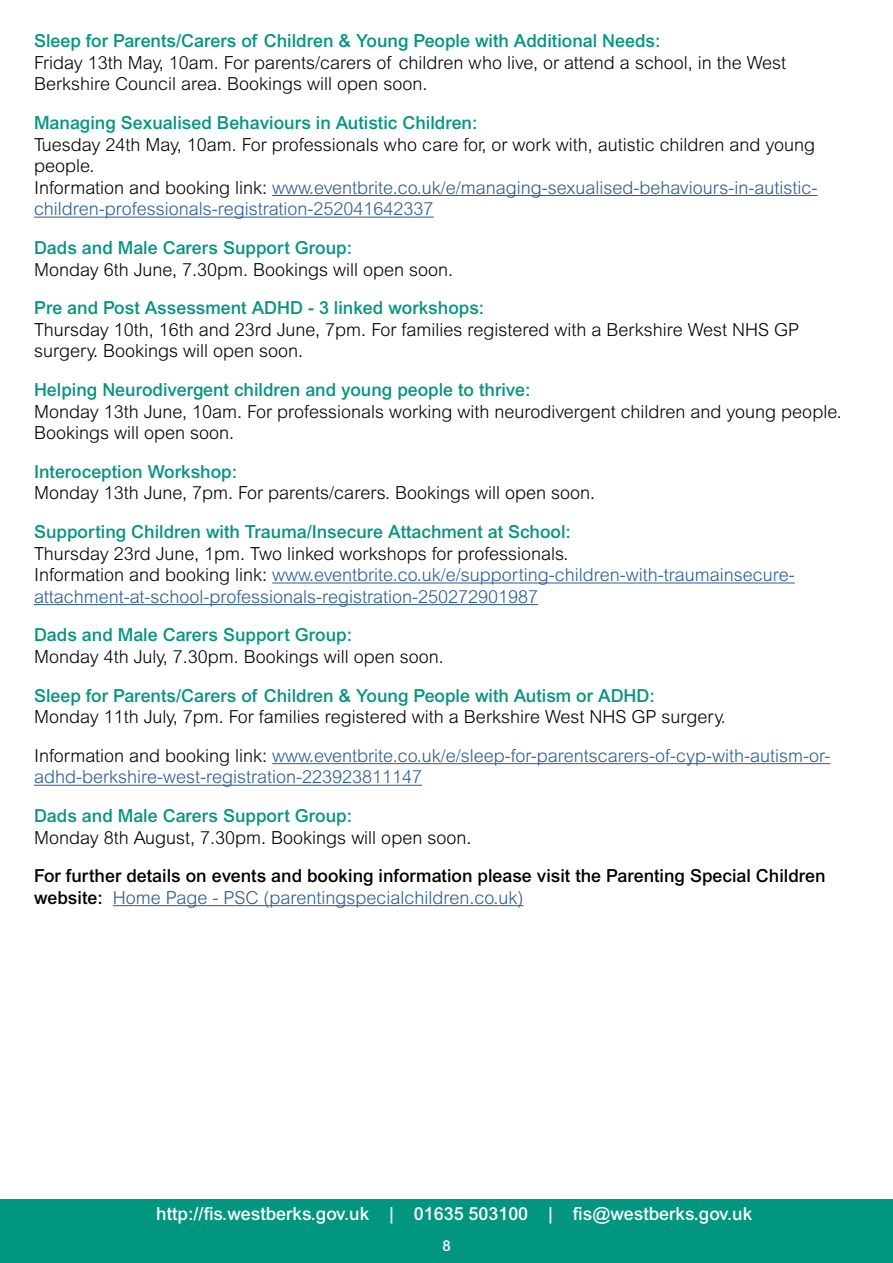
<style>
.page{position:relative;width:893px;height:1263px;background:#fff}
.page>*{position:absolute;margin:0;border:0;box-sizing:border-box;transform-origin:0 0}
.t1{font:300 18px/21.6px "Arial MT Std";color:#000}
.t2{font:500 18px "Arial MT Std";color:#00967f}
.t3{font:300 18px/21.6px "Arial MT Std";color:#275b9b}
.t4{font:500 18px/21.6px "Arial MT Std";color:#000}
.t5{font:500 18px "Arial MT Std";color:#fff}
.t6{font:500 15px "Arial MT Std";color:#fff}
.s1{color:#275b9b}
.s2{color:#000}
.s3{font-weight:300;color:#275b9b}
</style>
<div class="page">
<div style="left:0;top:1199px;width:893px;height:64px;background:#00967f"></div>
<hr style="left:272px;top:195px;width:545px;height:1px;background:#275b9b">
<hr style="left:34px;top:217px;width:400px;height:1px;background:#275b9b">
<hr style="left:272px;top:582px;width:523px;height:1px;background:#275b9b">
<hr style="left:34px;top:604px;width:504px;height:1px;background:#275b9b">
<hr style="left:272px;top:763px;width:558px;height:1px;background:#275b9b">
<hr style="left:34px;top:785px;width:388px;height:1px;background:#275b9b">
<hr style="left:113px;top:905px;width:410px;height:1px;background:#275b9b">
<p class="t2" style="left:34px;top:30px;width:628px">Sleep for Parents/Carers of Children &amp; Young People with Additional Needs:</p>
<p class="t1" style="left:34px;top:52px;width:754px">Friday 13th May, 10am. For parents/carers of children who live, or attend a school, in the West<br>Berkshire Council area. Bookings will open soon.</p>
<p class="t2" style="left:34px;top:112px;width:445px">Managing Sexualised Behaviours in Autistic Children:</p>
<p class="t1" style="left:34px;top:133px;width:785px">Tuesday 24th May, 10am. For professionals who care for, or work with, autistic children and young people.<br>Information and booking link: <span class="s1">www.eventbrite.co.uk/e/managing-sexualised-behaviours-in-autistic&shy;children-professionals-registration-252041642337</span></p>
<p class="t2" style="left:34px;top:237px;width:320px">Dads and Male Carers Support Group:</p>
<p class="t1" style="left:34px;top:258px;width:421px">Monday 6th June, 7.30pm. Bookings will open soon.</p>
<p class="t2" style="left:34px;top:297px;width:452px">Pre and Post Assessment ADHD - 3 linked workshops:</p>
<p class="t1" style="left:34px;top:319px;width:767px">Thursday 10th, 16th and 23rd June, 7pm. For families registered with a Berkshire West NHS GP surgery. Bookings will open soon.</p>
<p class="t2" style="left:34px;top:379px;width:498px">Helping Neurodivergent children and young people to thrive:</p>
<p class="t1" style="left:34px;top:400px;width:809px">Monday 13th June, 10am. For professionals working with neurodivergent children and young people.<br>Bookings will open soon.</p>
<p class="t2" style="left:34px;top:461px;width:205px">Interoception Workshop:</p>
<p class="t1" style="left:34px;top:482px;width:563px">Monday 13th June, 7pm. For parents/carers. Bookings will open soon.</p>
<p class="t2" style="left:34px;top:521px;width:539px">Supporting Children with Trauma/Insecure Attachment at School:</p>
<p class="t3" style="left:34px;top:542px;width:762px"><span class="s2">Thursday 23rd June, 1pm. Two linked workshops for professionals.<br>Information and booking link:</span> www.eventbrite.co.uk/e/supporting-children-with-traumainsecure&shy;attachment-at-school-professionals-registration-250272901987</p>
<p class="t2" style="left:34px;top:624px;width:320px">Dads and Male Carers Support Group:</p>
<p class="t1" style="left:34px;top:646px;width:411px">Monday 4th July, 7.30pm. Bookings will open soon.</p>
<p class="t2" style="left:34px;top:685px;width:622px">Sleep for Parents/Carers of Children &amp; Young People with Autism or ADHD:</p>
<p class="t1" style="left:34px;top:698px;width:798px;line-height:38.5px">Monday 11th July, 7pm. For families registered with a Berkshire West NHS GP surgery.<br>Information and booking link: <span class="s1">www.eventbrite.co.uk/e/sleep-for-parentscarers-of-cyp-with-autism-or-</span></p>
<p class="t3" style="left:34px;top:766px;width:390px">adhd-berkshire-west-registration-223923811147</p>
<p class="t2" style="left:34px;top:805px;width:320px">Dads and Male Carers Support Group:</p>
<p class="t1" style="left:34px;top:826px;width:439px">Monday 8th August, 7.30pm. Bookings will open soon.</p>
<p class="t4" style="left:34px;top:865px;width:793px">For further details on events and booking information please visit the Parenting Special Children website: <span class="s3">Home Page - PSC (parentingspecialchildren.co.uk)</span></p>
<p class="t5" style="left:156px;top:1203px;width:597px">http://fis.westberks.gov.uk | 01635 503100 | fis@westberks.gov.uk</p>
<p class="t6" style="left:442px;top:1237px;width:10px">8</p>
</div>
